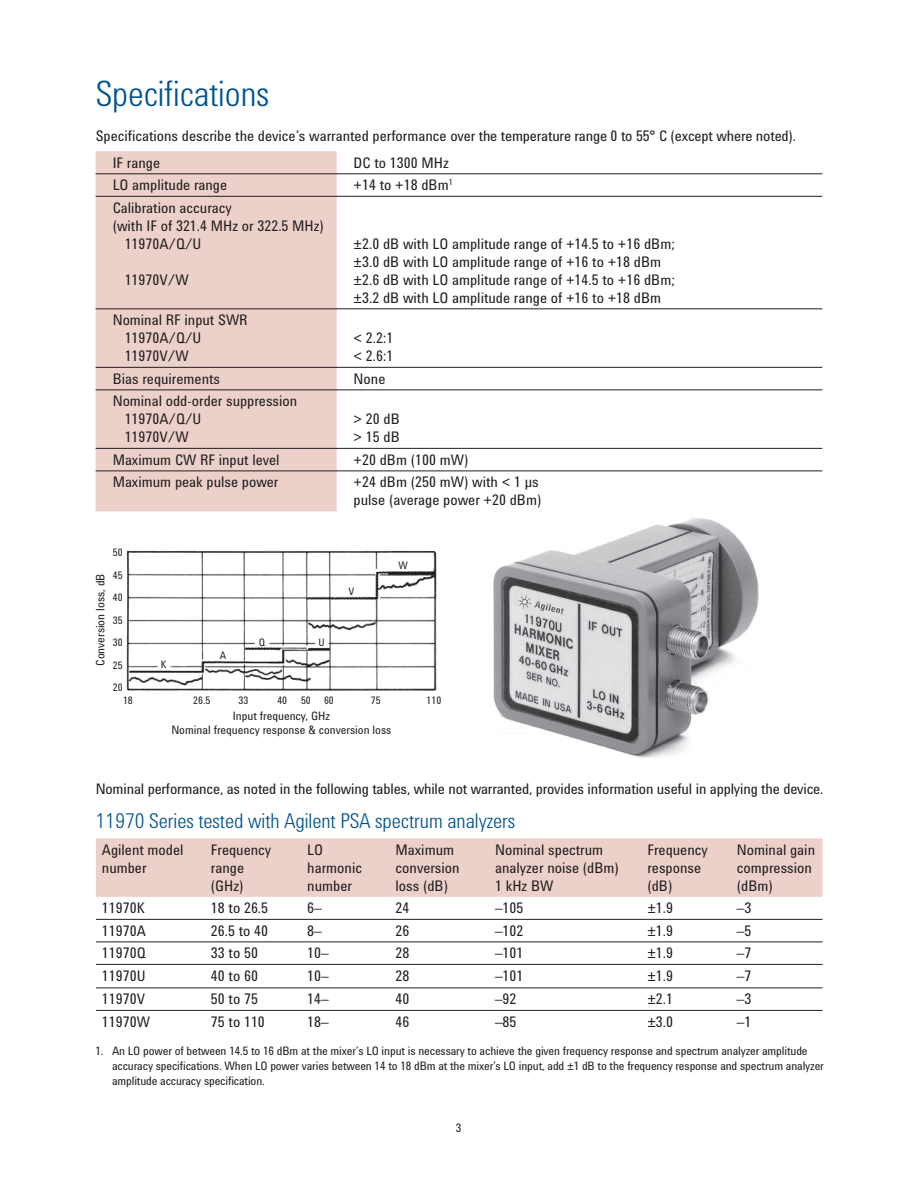
<style>
.page{position:relative;width:918px;height:1188px;background:#fff}
.page>*{position:absolute;margin:0;border:0;box-sizing:border-box;transform-origin:0 0}
.t1{font:300 36px "Agilent Condensed CFF";color:#00538d}
.t2{font:300 21px "Agilent Condensed CFF";color:#00538d}
.t3{font:15px/18px "Agilent Condensed CFF";color:#231f20}
.t4{font:12px/15px "Agilent Condensed CFF";letter-spacing:-.01em;color:#231f20}
.t5{font:11.85px/14.2px "Agilent Condensed CFF";color:#231f20;text-align:center}
.t6{font:10.65px/22.5px "Agilent Condensed CFF";color:#231f20;text-align:justify}
</style>
<div class="page">
<img style="left:126px;top:550px;width:311px;height:141px">
<img style="left:493px;top:517px;width:266px;height:241px">
<div style="left:96px;top:151px;width:241px;height:360px;background:#ecd0ca"></div>
<hr style="left:96px;top:173px;width:726px;height:1px;background:#231f20">
<hr style="left:96px;top:196px;width:726px;height:1px;background:#231f20">
<hr style="left:96px;top:308px;width:726px;height:1px;background:#231f20">
<hr style="left:96px;top:367px;width:726px;height:1px;background:#231f20">
<hr style="left:96px;top:389px;width:726px;height:1px;background:#231f20">
<hr style="left:96px;top:448px;width:726px;height:1px;background:#231f20">
<hr style="left:96px;top:471px;width:726px;height:1px;background:#231f20">
<div style="left:96px;top:838px;width:727px;height:59px;background:#ecd0ca"></div>
<hr style="left:96px;top:919px;width:727px;height:1px;background:#231f20">
<hr style="left:96px;top:942px;width:727px;height:1px;background:#231f20">
<hr style="left:96px;top:964px;width:727px;height:1px;background:#231f20">
<hr style="left:96px;top:988px;width:727px;height:1px;background:#231f20">
<hr style="left:96px;top:1010px;width:727px;height:1px;background:#231f20">
<h1 class="t1" style="left:96px;top:80px;width:175px">Specifications</h1>
<p class="t3" style="left:113px;top:124px;width:685px;line-height:26.7px;text-indent:-17px">Specifications describe the device’s warranted performance over the temperature range 0 to 55° C (except where noted).<br>IF range</p>
<p class="t3" style="left:354px;top:155px;width:97px">DC to 1300 MHz</p>
<p class="t3" style="left:113px;top:177px;width:116px">LO amplitude range</p>
<p class="t3" style="left:354px;top:177px;width:101px">+14 to +18 dBm<sup>1</sup></p>
<p class="t3" style="left:113px;top:200px;width:121px">Calibration accuracy</p>
<p class="t3" style="left:113px;top:218px;width:213px">(with IF of 321.4 MHz or 322.5 MHz)</p>
<p class="t3" style="left:125px;top:236px;width:78px">11970A/Q/U</p>
<p class="t3" style="left:125px;top:272px;width:65px">11970V/W</p>
<p class="t3" style="left:354px;top:236px;width:322px">±2.0 dB with LO amplitude range of +14.5 to +16 dBm; ±3.0 dB with LO amplitude range of +16 to +18 dBm ±2.6 dB with LO amplitude range of +14.5 to +16 dBm; ±3.2 dB with LO amplitude range of +16 to +18 dBm</p>
<p class="t3" style="left:125px;top:312px;width:124px;text-indent:-12px">Nominal RF input SWR<br>11970A/Q/U<br>11970V/W</p>
<p class="t3" style="left:354px;top:330px;width:41px">&lt; 2.2:1 &lt; 2.6:1</p>
<p class="t3" style="left:113px;top:371px;width:109px">Bias requirements</p>
<p class="t3" style="left:354px;top:371px;width:33px">None</p>
<p class="t3" style="left:125px;top:393px;width:174px;text-indent:-12px">Nominal odd-order suppression<br>11970A/Q/U<br>11970V/W</p>
<p class="t3" style="left:354px;top:411px;width:48px">&gt; 20 dB &gt; 15 dB</p>
<p class="t3" style="left:113px;top:452px;width:168px">Maximum CW RF input level</p>
<p class="t3" style="left:354px;top:452px;width:116px">+20 dBm (100 mW)</p>
<p class="t3" style="left:113px;top:474px;width:167px">Maximum peak pulse power</p>
<p class="t3" style="left:354px;top:474px;width:189px">+24 dBm (250 mW) with &lt; 1 μs pulse (average power +20 dBm)</p>
<p class="t6" style="left:113px;top:542px;width:11px">50<br>45<br>40<br>35<br>30<br>25<br>20</p>
<p class="t5" style="left:94px;top:666px;width:94px;rotate:-90deg">Conversion loss, dB</p>
<p class="t6" style="left:161px;top:654px;width:7px">K</p>
<p class="t6" style="left:220px;top:645px;width:8px">A</p>
<p class="t6" style="left:259px;top:632px;width:8px">Q</p>
<p class="t6" style="left:318px;top:632px;width:8px">U</p>
<p class="t6" style="left:349px;top:581px;width:7px">V</p>
<p class="t6" style="left:399px;top:554px;width:11px">W</p>
<p class="t6" style="left:123px;top:690px;width:11px">18</p>
<p class="t6" style="left:193px;top:690px;width:19px">26.5</p>
<p class="t6" style="left:239px;top:690px;width:11px">33</p>
<p class="t6" style="left:277px;top:690px;width:11px">40</p>
<p class="t6" style="left:301px;top:690px;width:34px">50 60</p>
<p class="t6" style="left:371px;top:690px;width:11px">75</p>
<p class="t6" style="left:427px;top:690px;width:16px">110</p>
<p class="t5" style="left:171px;top:709px;width:222px">Input frequency, GHz<br>Nominal frequency response &amp; conversion loss</p>
<p class="t3" style="left:96px;top:781px;width:729px">Nominal performance, as noted in the following tables, while not warranted, provides information useful in applying the device.</p>
<h2 class="t2" style="left:96px;top:813px;width:421px">11970 Series tested with Agilent PSA spectrum analyzers</h2>
<p class="t3" style="left:102px;top:842px;width:83px">Agilent model number</p>
<p class="t3" style="left:211px;top:842px;width:62px">Frequency range (GHz)</p>
<p class="t3" style="left:307px;top:842px;width:56px">LO harmonic number</p>
<p class="t3" style="left:396px;top:842px;width:66px">Maximum conversion loss (dB)</p>
<p class="t3" style="left:495px;top:842px;width:125px">Nominal spectrum analyzer noise (dBm)<br>1 kHz BW</p>
<p class="t3" style="left:647px;top:842px;width:62px">Frequency response (dB)</p>
<p class="t3" style="left:737px;top:842px;width:80px">Nominal gain compression (dBm)</p>
<p class="t3" style="left:102px;top:900px;width:44px">11970K</p>
<p class="t3" style="left:211px;top:900px;width:59px">18 to 26.5</p>
<p class="t3" style="left:307px;top:900px;width:16px">6–</p>
<p class="t3" style="left:396px;top:900px;width:15px">24</p>
<p class="t3" style="left:495px;top:900px;width:30px">–105</p>
<p class="t3" style="left:647px;top:900px;width:27px">±1.9</p>
<p class="t3" style="left:737px;top:900px;width:16px">–3</p>
<p class="t3" style="left:102px;top:923px;width:45px">11970A</p>
<p class="t3" style="left:211px;top:923px;width:59px">26.5 to 40</p>
<p class="t3" style="left:307px;top:923px;width:16px">8–</p>
<p class="t3" style="left:396px;top:923px;width:15px">26</p>
<p class="t3" style="left:495px;top:923px;width:30px">–102</p>
<p class="t3" style="left:647px;top:923px;width:27px">±1.9</p>
<p class="t3" style="left:737px;top:923px;width:16px">–5</p>
<p class="t3" style="left:102px;top:945px;width:45px">11970Q</p>
<p class="t3" style="left:211px;top:945px;width:49px">33 to 50</p>
<p class="t3" style="left:307px;top:945px;width:23px">10–</p>
<p class="t3" style="left:396px;top:945px;width:15px">28</p>
<p class="t3" style="left:495px;top:945px;width:30px">–101</p>
<p class="t3" style="left:647px;top:945px;width:27px">±1.9</p>
<p class="t3" style="left:737px;top:945px;width:16px">–7</p>
<p class="t3" style="left:102px;top:968px;width:45px">11970U</p>
<p class="t3" style="left:211px;top:968px;width:49px">40 to 60</p>
<p class="t3" style="left:307px;top:968px;width:23px">10–</p>
<p class="t3" style="left:396px;top:968px;width:15px">28</p>
<p class="t3" style="left:495px;top:968px;width:30px">–101</p>
<p class="t3" style="left:647px;top:968px;width:27px">±1.9</p>
<p class="t3" style="left:737px;top:968px;width:16px">–7</p>
<p class="t3" style="left:102px;top:991px;width:45px">11970V</p>
<p class="t3" style="left:211px;top:991px;width:49px">50 to 75</p>
<p class="t3" style="left:307px;top:991px;width:23px">14–</p>
<p class="t3" style="left:396px;top:991px;width:15px">40</p>
<p class="t3" style="left:495px;top:991px;width:23px">–92</p>
<p class="t3" style="left:647px;top:991px;width:27px">±2.1</p>
<p class="t3" style="left:737px;top:991px;width:16px">–3</p>
<p class="t3" style="left:102px;top:1014px;width:50px">11970W</p>
<p class="t3" style="left:211px;top:1014px;width:56px">75 to 110</p>
<p class="t3" style="left:307px;top:1014px;width:23px">18–</p>
<p class="t3" style="left:396px;top:1014px;width:15px">46</p>
<p class="t3" style="left:495px;top:1014px;width:23px">–85</p>
<p class="t3" style="left:647px;top:1014px;width:27px">±3.0</p>
<p class="t3" style="left:737px;top:1014px;width:16px">–1</p>
<p class="t4" style="left:112px;top:1044px;width:713px;text-indent:-16px">1. An LO power of between 14.5 to 16 dBm at the mixer’s LO input is necessary to achieve the given frequency response and spectrum analyzer amplitude accuracy specifications. When LO power varies between 14 to 18 dBm at the mixer’s LO input, add ±1 dB to the frequency response and spectrum analyzer amplitude accuracy specification.</p>
<p class="t4" style="left:456px;top:1122px;width:7px">3</p>
</div>
